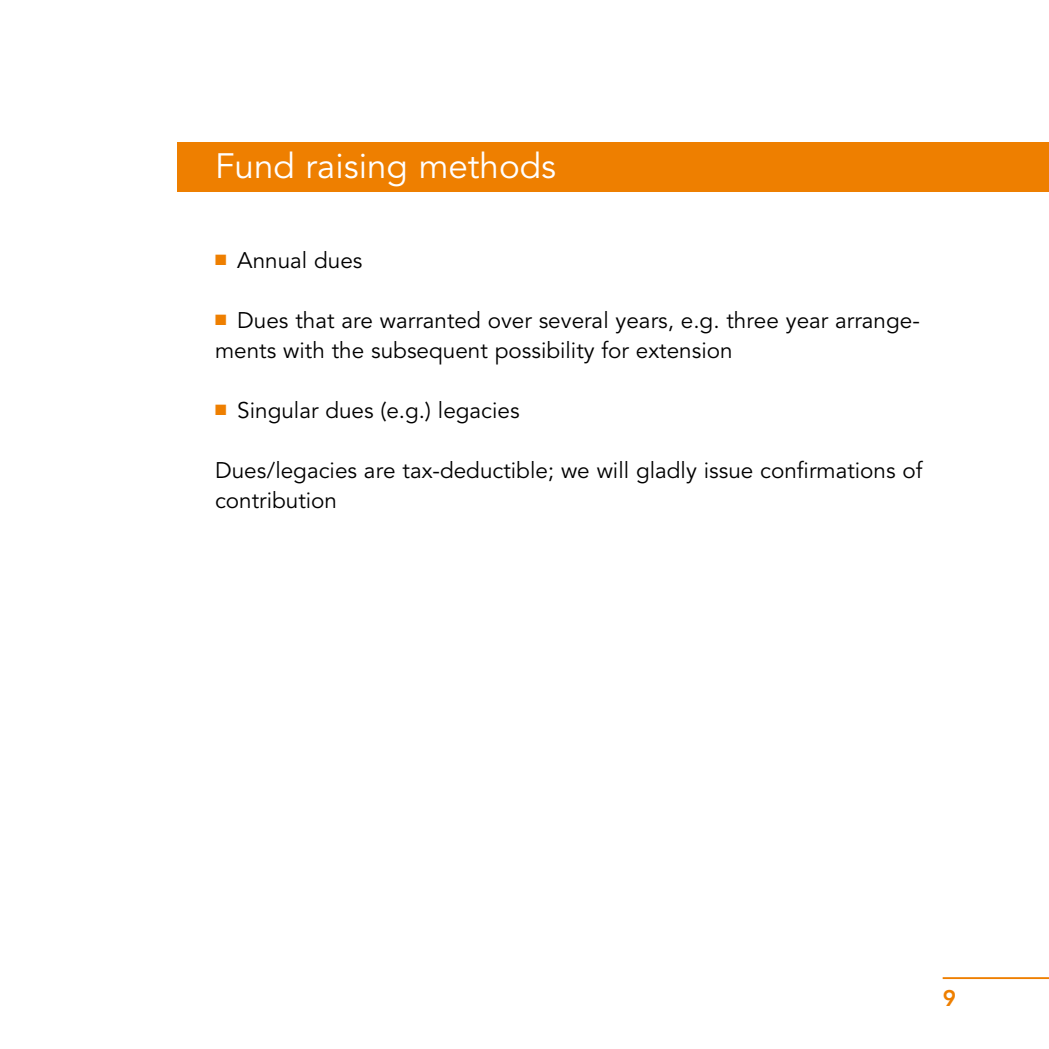
<style>
.page{position:relative;width:1049px;height:1049px;background:#fff}
.page>*{position:absolute;margin:0;border:0;box-sizing:border-box;transform-origin:0 0}
.t1{font:35px "Avenir";color:#fff}
.t2{font:22.5px/30px "Avenir";color:#000}
.t3{font:800 22.5px "Avenir LT Std";color:#ee7f00}
.s1{color:#ee7f00}
</style>
<div class="page">
<div style="left:177px;top:142px;width:872px;height:49px;background:#ee7f00"></div>
<hr style="left:943px;top:977px;width:106px;height:2px;background:#ee7f00">
<h1 class="t1" style="left:215px;top:145px;width:342px">Fund raising methods</h1>
<p class="t2" style="left:215px;top:246px;width:149px"><span class="s1">■</span> Annual dues</p>
<p class="t2" style="left:215px;top:306px;width:706px"><span class="s1">■</span> Dues that are warranted over several years, e.g. three year arrange&shy;ments with the subsequent possibility for extension</p>
<p class="t2" style="left:215px;top:396px;width:306px"><span class="s1">■</span> Singular dues (e.g.) legacies</p>
<p class="t2" style="left:215px;top:456px;width:709px">Dues/legacies are tax-deductible; we will gladly issue confirmations of contribution</p>
<p class="t3" style="left:943px;top:984px;width:15px">9</p>
</div>
